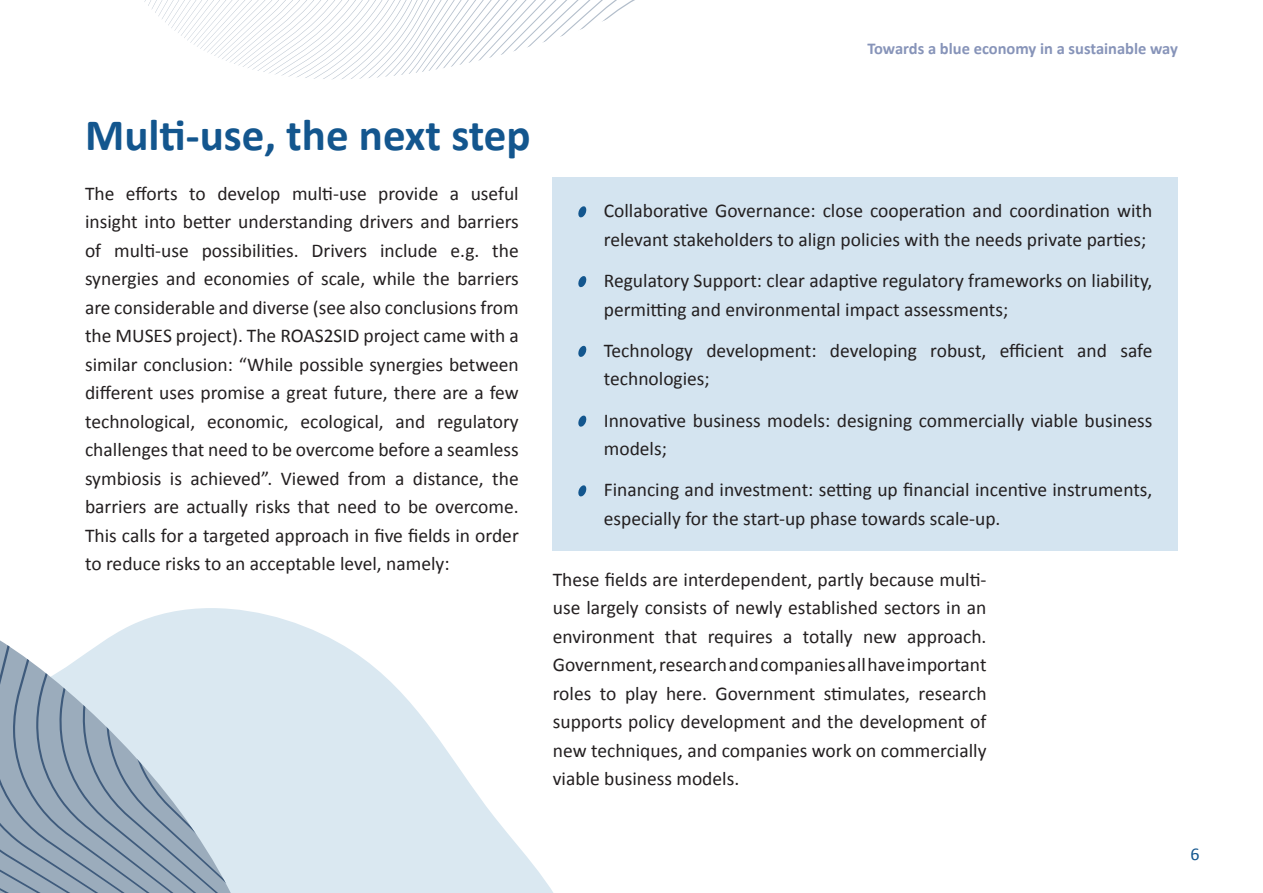
<style>
.page{position:relative;width:1263px;height:893px;background:#fff}
.page>*{position:absolute;margin:0;border:0;box-sizing:border-box;transform-origin:0 0}
.t1{font:700 45px "Calibri";color:#13568e}
.t2{font:19.5px/28.5px "Calibri";color:#231f20}
.t3{font:18px "Calibri";color:#13568e}
.t4{font:700 16.5px "Calibri";color:#8794b9}
</style>
<div class="page">
<div style="left:553px;top:177px;width:625px;height:373px;background:#d4e4f0"></div>
<svg style="left:578px;top:206px;width:9px;height:12px"></svg>
<svg style="left:578px;top:276px;width:9px;height:12px"></svg>
<svg style="left:578px;top:345px;width:9px;height:12px"></svg>
<svg style="left:578px;top:415px;width:9px;height:12px"></svg>
<svg style="left:578px;top:485px;width:9px;height:12px"></svg>
<svg style="left:278px;top:617px;width:275px;height:276px;fill:#dae8f1"></svg>
<svg style="left:106px;top:608px;width:172px;height:285px;background:#dce9f2"></svg>
<svg style="left:0;top:640px;width:231px;height:253px;background:#afbfcd"></svg>
<svg style="left:144px;top:0;width:491px;height:80px"></svg>
<p class="t4" style="left:867px;top:37px;width:312px">Towards a blue economy in a sustainable way</p>
<h1 class="t1" style="left:85px;top:103px;width:447px">Multi-use, the next step</h1>
<p class="t2" style="left:85px;top:178px;width:435px;text-align:justify">The efforts to develop multi-use provide a useful insight into better understanding drivers and barriers of multi-use possibilities. Drivers include e.g. the synergies and economies of scale, while the barriers are considerable and diverse (see also conclusions from the MUSES project). The ROAS2SID project came with a similar conclusion: “While possible synergies between different uses promise a great future, there are a few technological, economic, ecological, and regulatory challenges that need to be overcome before a seamless symbiosis is achieved”. Viewed from a distance, the barriers are actually risks that need to be overcome.<br>This calls for a targeted approach in five fields in order to reduce risks to an acceptable level, namely:</p>
<p class="t2" style="left:604px;top:196px;width:550px">Collaborative Governance: close cooperation and coordination with relevant stakeholders to align policies with the needs private parties;</p>
<p class="t2" style="left:604px;top:266px;width:550px">Regulatory Support: clear adaptive regulatory frameworks on liability, permitting and environmental impact assessments;</p>
<p class="t2" style="left:604px;top:336px;width:550px">Technology development: developing robust, efficient and safe technologies;</p>
<p class="t2" style="left:604px;top:405px;width:550px">Innovative business models: designing commercially viable business models;</p>
<p class="t2" style="left:604px;top:475px;width:550px">Financing and investment: setting up financial incentive instruments, especially for the start-up phase towards scale-up.</p>
<p class="t2" style="left:553px;top:564px;width:435px;text-align:justify">These fields are interdependent, partly because multi&shy;use largely consists of newly established sectors in an environment that requires a totally new approach.<br>Government, research and companies all have important roles to play here. Government stimulates, research supports policy development and the development of new techniques, and companies work on commercially viable business models.</p>
<p class="t3" style="left:1190px;top:841px;width:11px">6</p>
</div>
